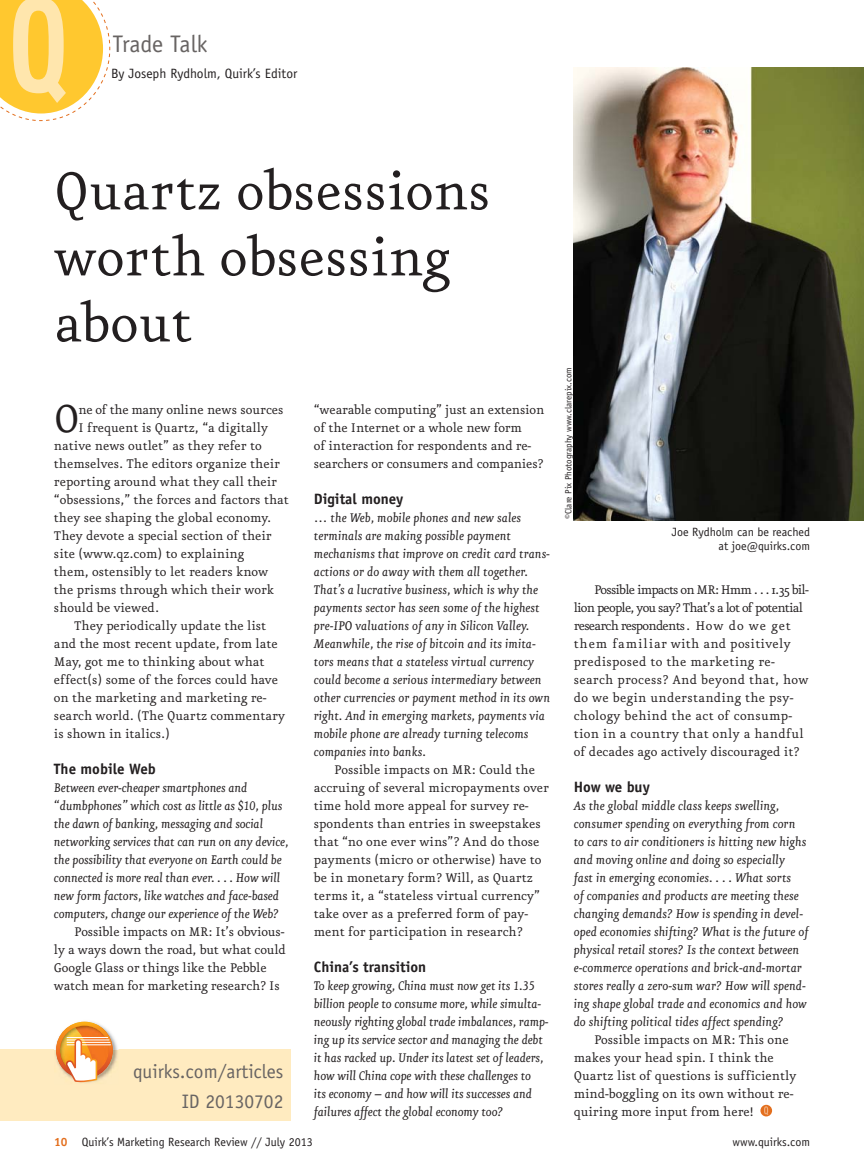
<style>
.page{position:relative;width:864px;height:1175px;background:#fff}
.page>*{position:absolute;margin:0;border:0;box-sizing:border-box;transform-origin:0 0}
.t1{font:63px/66px "Eureka";color:#231f20}
.t2{font:46.2px "Eureka";color:#231f20}
.t3{font:24px "Officina Sans";letter-spacing:-.02em;color:#686463}
.t4{font:19.5px/30.2px "Officina Sans";color:#686463;text-align:right}
.t5{font:italic 15px/18px "Eureka";color:#231f20}
.t6{font:15px/18px "Eureka";color:#231f20}
.t7{font:15px/18px "Eureka";letter-spacing:.02em;color:#231f20}
.t8{font:700 15px "Officina Sans";color:#231f20}
.t9{font:13.5px "Officina Sans";color:#231f20}
.t10{font:12px/14.4px "Officina Sans";color:#231f20;text-align:right}
.t11{font:9px "Officina Sans";color:#231f20}
.s1{font-weight:700;color:#e36f1e}
</style>
<div class="page">
<svg style="left:760px;top:1104px;width:12px;height:12px"></svg>
<svg style="left:764px;top:1106px;width:4px;height:9px"></svg>
<svg style="left:0;top:0;width:110px;height:121px"></svg>
<img style="left:574px;top:68px;width:290px;height:452px">
<div style="left:0;top:1049px;width:290px;height:71px;background:#ffebc0"></div>
<img style="left:55px;top:1037px;width:63px;height:12px">
<svg style="left:56px;top:1021px;width:57px;height:61px"></svg>
<h3 class="t3" style="left:112px;top:35px;width:97px">Trade Talk</h3>
<p class="t9" style="left:111px;top:68px;width:188px">By Joseph Rydholm, Quirk’s Editor</p>
<h1 class="t1" style="left:54px;top:168px;width:438px">Quartz obsessions worth obsessing about</h1>
<h2 class="t2" style="left:54px;top:404px;width:27px">O</h2>
<p class="t6" style="left:78px;top:403px;width:207px">ne of the many online news sources</p>
<p class="t6" style="left:78px;top:421px;width:191px">I frequent is Quartz, “a digitally</p>
<p class="t6" style="left:54px;top:439px;width:209px">native news outlet” as they refer to</p>
<p class="t6" style="left:54px;top:457px;width:227px">themselves. The editors organize their</p>
<p class="t6" style="left:54px;top:475px;width:225px">reporting around what they call their</p>
<p class="t6" style="left:54px;top:493px;width:236px">“obsessions,” the forces and factors that</p>
<p class="t6" style="left:54px;top:511px;width:219px">they see shaping the global economy.</p>
<p class="t6" style="left:54px;top:529px;width:219px">They devote a special section of their</p>
<p class="t6" style="left:54px;top:547px;width:192px">site (www.qz.com) to explaining</p>
<p class="t6" style="left:54px;top:565px;width:216px">them, ostensibly to let readers know</p>
<p class="t6" style="left:54px;top:583px;width:222px">the prisms through which their work</p>
<p class="t6" style="left:54px;top:601px;width:106px">should be viewed.</p>
<p class="t6" style="left:74px;top:619px;width:194px">They periodically update the list</p>
<p class="t6" style="left:54px;top:637px;width:225px">and the most recent update, from late</p>
<p class="t6" style="left:54px;top:655px;width:212px">May, got me to thinking about what</p>
<p class="t6" style="left:54px;top:673px;width:226px">effect(s) some of the forces could have</p>
<p class="t6" style="left:54px;top:691px;width:214px">on the marketing and marketing re-</p>
<p class="t6" style="left:54px;top:709px;width:233px">search world. (The Quartz commentary</p>
<p class="t6" style="left:54px;top:727px;width:117px">is shown in italics.)</p>
<p class="t8" style="left:54px;top:763px;width:103px">The mobile Web</p>
<p class="t5" style="left:54px;top:781px;width:236px">Between ever-cheaper smartphones and “dumbphones” which cost as little as $10, plus the dawn of banking, messaging and social networking services that can run on any device, the possibility that everyone on Earth could be connected is more real than ever. . . . How will new form factors, like watches and face-based computers, change our experience of the Web?</p>
<p class="t6" style="left:54px;top:925px;width:234px;text-indent:20px">Possible impacts on MR: It’s obvious&shy;ly a ways down the road, but what could Google Glass or things like the Pebble watch mean for marketing research? Is</p>
<h3 class="t4" style="left:133px;top:1057px;width:152px">quirks.com/articles<br>ID 20130702</h3>
<p class="t6" style="left:314px;top:403px;width:232px">“wearable computing” just an extension of the Internet or a whole new form<br>of interaction for respondents and re&shy;searchers or consumers and companies?</p>
<p class="t8" style="left:314px;top:493px;width:91px">Digital money</p>
<p class="t5" style="left:314px;top:511px;width:238px">… the Web, mobile phones and new sales terminals are making possible payment mechanisms that improve on credit card trans&shy;actions or do away with them all together.<br>That’s a lucrative business, which is why the payments sector has seen some of the highest pre-IPO valuations of any in Silicon Valley.<br>Meanwhile, the rise of bitcoin and its imita&shy;tors means that a stateless virtual currency could become a serious intermediary between other currencies or payment method in its own right. And in emerging markets, payments via mobile phone are already turning telecoms companies into banks.</p>
<p class="t6" style="left:314px;top:763px;width:237px;text-indent:20px">Possible impacts on MR: Could the accruing of several micropayments over time hold more appeal for survey re&shy;spondents than entries in sweepstakes that “no one ever wins”? And do those payments (micro or otherwise) have to be in monetary form? Will, as Quartz terms it, a “stateless virtual currency” take over as a preferred form of pay&shy;ment for participation in research?</p>
<p class="t8" style="left:314px;top:961px;width:114px">China’s transition</p>
<p class="t5" style="left:314px;top:979px;width:236px">To keep growing, China must now get its 1.35 billion people to consume more, while simulta&shy;neously righting global trade imbalances, ramp&shy;ing up its service sector and managing the debt it has racked up. Under its latest set of leaders, how will China cope with these challenges to<br>its economy – and how will its successes and failures affect the global economy too?</p>
<p class="t11" style="left:565px;top:519px;width:153px;rotate:-90deg">©Clare Pix Photography www.clarepix.com</p>
<p class="t10" style="left:672px;top:525px;width:140px">Joe Rydholm can be reached at joe@quirks.com</p>
<p class="t7" style="left:574px;top:583px;width:237px;text-indent:20px">Possible impacts on MR: Hmm . . . 1.35 bil&shy;lion people, you say? That’s a lot of potential research respondents. How do we get them familiar with and positively predisposed to the marketing re&shy;search process? And beyond that, how do we begin understanding the psy&shy;chology behind the act of consump&shy;tion in a country that only a handful of decades ago actively discouraged it?</p>
<p class="t8" style="left:574px;top:781px;width:78px">How we buy</p>
<p class="t5" style="left:574px;top:799px;width:236px">As the global middle class keeps swelling, consumer spending on everything from corn to cars to air conditioners is hitting new highs and moving online and doing so especially<br>fast in emerging economies. . . . What sorts<br>of companies and products are meeting these changing demands? How is spending in devel&shy;oped economies shifting? What is the future of physical retail stores? Is the context between e-commerce operations and brick-and-mortar stores really a zero-sum war? How will spend&shy;ing shape global trade and economics and how do shifting political tides affect spending?</p>
<p class="t6" style="left:574px;top:1033px;width:224px;text-indent:20px">Possible impacts on MR: This one makes your head spin. I think the Quartz list of questions is sufficiently mind-boggling on its own without re&shy;quiring more input from here!</p>
<p class="t10" style="left:54px;top:1135px;width:260px"><span class="s1">10</span> Quirk’s Marketing Research Review // July 2013</p>
<p class="t10" style="left:733px;top:1136px;width:79px">www.quirks.com</p>
</div>
